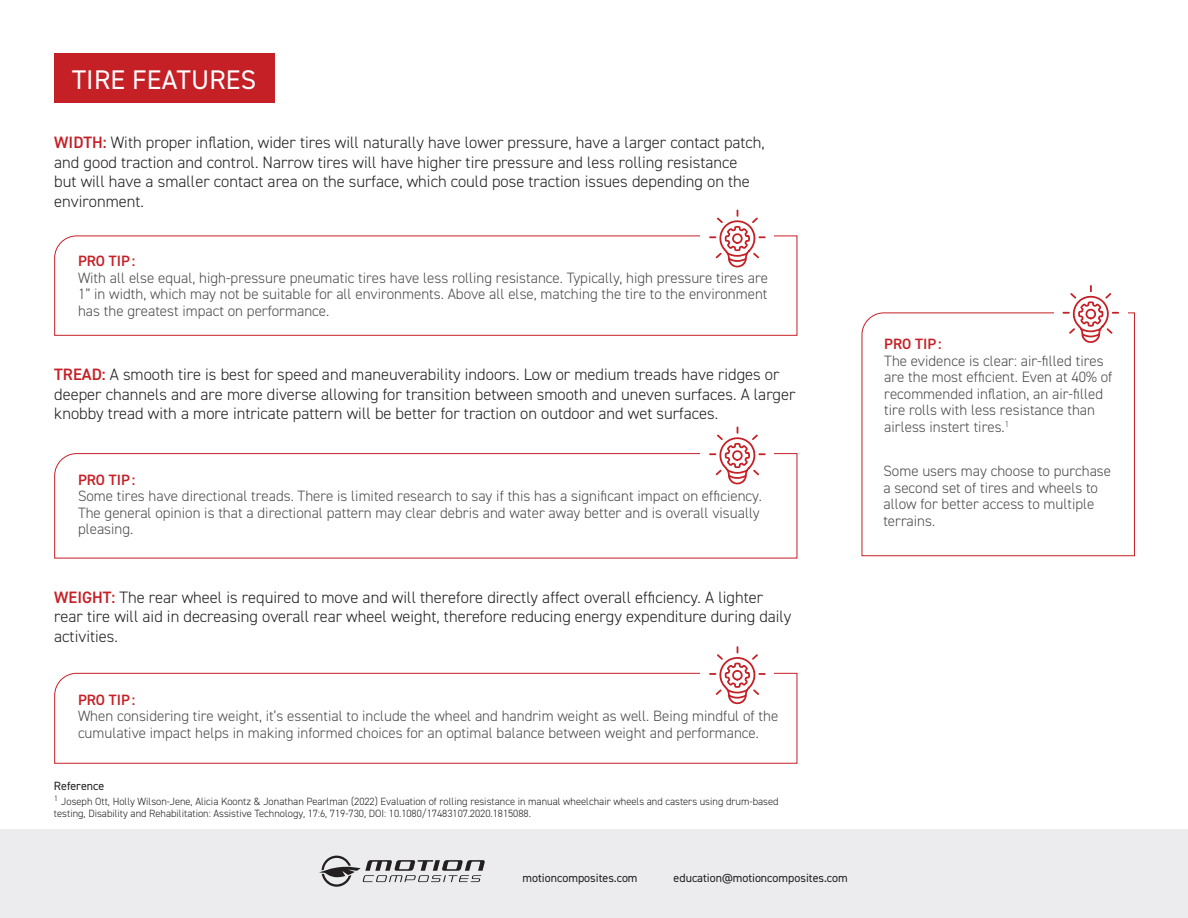
<style>
.page{position:relative;width:1188px;height:918px;background:#fff}
.page>*{position:absolute;margin:0;border:0;box-sizing:border-box;transform-origin:0 0}
.t1{font:27px "DIN2014";letter-spacing:.01em;color:#fff}
.t2{font:300 16.5px/19.5px "DIN2014";color:#231f20}
.t3{font:300 15px/16.5px "DIN2014";color:#4b4c4d}
.t4{font:600 15px "DIN2014";color:#c52026}
.t5{font:12px "DIN2014";color:#231f20}
.t6{font:300 10.5px/12px "DIN2014";color:#231f20}
.s1{font-weight:600;color:#c52026}
</style>
<div class="page">
<div style="left:54px;top:54px;width:220px;height:49px;background:#c52026"></div>
<svg style="left:861px;top:312px;width:274px;height:244px"></svg>
<div style="left:1054px;top:291px;width:74px;height:32px;background:#fff"></div>
<svg style="left:1063px;top:285px;width:56px;height:59px"></svg>
<svg style="left:54px;top:235px;width:744px;height:101px"></svg>
<div style="left:701px;top:215px;width:73px;height:33px;background:#fff"></div>
<svg style="left:709px;top:210px;width:57px;height:58px"></svg>
<svg style="left:54px;top:453px;width:744px;height:106px"></svg>
<div style="left:701px;top:432px;width:73px;height:33px;background:#fff"></div>
<svg style="left:709px;top:427px;width:57px;height:58px"></svg>
<svg style="left:54px;top:673px;width:744px;height:91px"></svg>
<div style="left:701px;top:652px;width:73px;height:32px;background:#fff"></div>
<svg style="left:709px;top:646px;width:57px;height:59px"></svg>
<div style="left:0;top:829px;width:1188px;height:89px;background:#ececee"></div>
<svg style="left:319px;top:856px;width:166px;height:31px"></svg>
<h1 class="t1" style="left:72px;top:63px;width:186px">TIRE FEATURES</h1>
<p class="t2" style="left:54px;top:133px;width:712px"><span class="s1">WIDTH:</span> With proper inflation, wider tires will naturally have lower pressure, have a larger contact patch, and good traction and control. Narrow tires will have higher tire pressure and less rolling resistance<br>but will have a smaller contact area on the surface, which could pose traction issues depending on the environment.</p>
<p class="t4" style="left:78px;top:251px;width:59px">PRO TIP:</p>
<p class="t3" style="left:78px;top:270px;width:692px;text-align:justify">With all else equal, high-pressure pneumatic tires have less rolling resistance. Typically, high pressure tires are 1” in width, which may not be suitable for all environments. Above all else, matching the tire to the environment has the greatest impact on performance.</p>
<p class="t2" style="left:54px;top:365px;width:743px"><span class="s1">TREAD:</span> A smooth tire is best for speed and maneuverability indoors. Low or medium treads have ridges or deeper channels and are more diverse allowing for transition between smooth and uneven surfaces. A larger knobby tread with a more intricate pattern will be better for traction on outdoor and wet surfaces.</p>
<p class="t4" style="left:78px;top:470px;width:59px">PRO TIP:</p>
<p class="t3" style="left:78px;top:488px;width:685px">Some tires have directional treads. There is limited research to say if this has a significant impact on efficiency.<br>The general opinion is that a directional pattern may clear debris and water away better and is overall visually pleasing.</p>
<p class="t2" style="left:54px;top:587px;width:739px"><span class="s1">WEIGHT:</span> The rear wheel is required to move and will therefore directly affect overall efficiency. A lighter rear tire will aid in decreasing overall rear wheel weight, therefore reducing energy expenditure during daily activities.</p>
<p class="t4" style="left:78px;top:690px;width:59px">PRO TIP:</p>
<p class="t3" style="left:78px;top:708px;width:702px">When considering tire weight, it’s essential to include the wheel and handrim weight as well. Being mindful of the cumulative impact helps in making informed choices for an optimal balance between weight and performance.</p>
<p class="t5" style="left:54px;top:779px;width:52px">Reference</p>
<p class="t6" style="left:54px;top:796px;width:726px"><sup>1</sup> Joseph Ott, Holly Wilson-Jene, Alicia Koontz &amp; Jonathan Pearlman (2022) Evaluation of rolling resistance in manual wheelchair wheels and casters using drum-based testing, Disability and Rehabilitation: Assistive Technology, 17:6, 719-730, DOI: 10.1080/17483107.2020.1815088.</p>
<p class="t5" style="left:523px;top:870px;width:116px">motioncomposites.com</p>
<p class="t5" style="left:674px;top:870px;width:176px">education@motioncomposites.com</p>
<p class="t4" style="left:884px;top:334px;width:59px">PRO TIP:</p>
<p class="t3" style="left:884px;top:353px;width:230px">The evidence is clear: air-filled tires are the most efficient. Even at 40% of recommended inflation, an air-filled tire rolls with less resistance than airless instert tires.<sup>1</sup></p>
<p class="t3" style="left:883px;top:463px;width:229px">Some users may choose to purchase a second set of tires and wheels to allow for better access to multiple terrains.</p>
</div>
